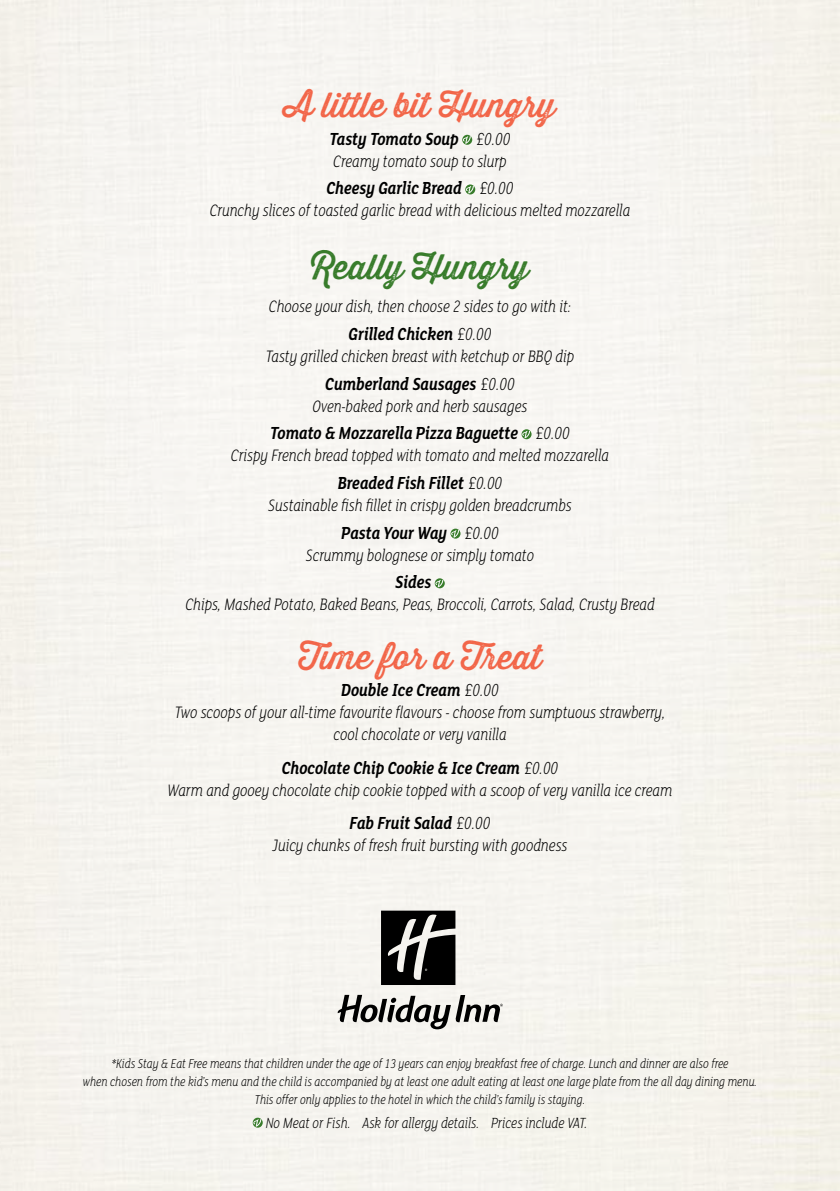
<style>
.page{position:relative;width:840px;height:1191px;background:#fff}
.page>*{position:absolute;margin:0;border:0;box-sizing:border-box;transform-origin:0 0}
.t1{font:34px "Thirsty Rough Reg One";color:#f26649}
.t2{font:34px "Thirsty Rough Reg One";color:#387c2b}
.t3{font:italic 700 19px "FS Lola";color:#000;scale:.8 1}
.t4{font:italic 300 18px/22px "FS Lola";color:#000;text-align:center;scale:.8 1}
.t5{font:italic 300 16px "FS Lola";color:#000;scale:.8 1}
.t6{font:italic 300 14px/18px "FS Lola";color:#000;text-align:center;scale:.8 1}
.s1{font-weight:300}
</style>
<div class="page">
<div style="left:0;top:0;width:839px;height:1191px;background:#f6f4ef"></div>
<svg style="left:462px;top:135px;width:10px;height:10px"></svg>
<svg style="left:462px;top:136px;width:8px;height:8px"></svg>
<svg style="left:465px;top:184px;width:10px;height:10px"></svg>
<svg style="left:465px;top:186px;width:8px;height:7px"></svg>
<svg style="left:521px;top:429px;width:10px;height:10px"></svg>
<svg style="left:522px;top:430px;width:8px;height:8px"></svg>
<svg style="left:450px;top:528px;width:10px;height:10px"></svg>
<svg style="left:451px;top:530px;width:8px;height:7px"></svg>
<svg style="left:434px;top:578px;width:10px;height:10px"></svg>
<svg style="left:435px;top:579px;width:8px;height:8px"></svg>
<svg style="left:252px;top:1117px;width:10px;height:10px"></svg>
<svg style="left:253px;top:1119px;width:8px;height:7px"></svg>
<svg style="left:337px;top:995px;width:165px;height:34px"></svg>
<svg style="left:381px;top:910px;width:74px;height:75px;background:#353433"></svg>
<h1 class="t1" style="left:284px;top:80px;width:272px">A little bit Hungry</h1>
<p class="t3" style="left:329px;top:126px;width:228px">Tasty Tomato Soup <span class="s1">£0.00</span></p>
<p class="t4" style="left:333px;top:149px;width:218px">Creamy tomato soup to slurp</p>
<p class="t3" style="left:326px;top:175px;width:235px">Cheesy Garlic Bread <span class="s1">£0.00</span></p>
<p class="t4" style="left:209px;top:199px;width:527px">Crunchy slices of toasted garlic bread with delicious melted mozzarella</p>
<h1 class="t2" style="left:311px;top:242px;width:219px">Really Hungry</h1>
<p class="t4" style="left:269px;top:295px;width:379px">Choose your dish, then choose 2 sides to go with it:</p>
<p class="t3" style="left:348px;top:321px;width:180px">Grilled Chicken <span class="s1">£0.00</span></p>
<p class="t4" style="left:266px;top:344px;width:386px">Tasty grilled chicken breast with ketchup or BBQ dip</p>
<p class="t3" style="left:325px;top:370px;width:238px">Cumberland Sausages <span class="s1">£0.00</span></p>
<p class="t4" style="left:312px;top:394px;width:270px">Oven-baked pork and herb sausages</p>
<p class="t3" style="left:270px;top:420px;width:376px">Tomato &amp; Mozzarella Pizza Baguette <span class="s1">£0.00</span></p>
<p class="t4" style="left:231px;top:444px;width:474px">Crispy French bread topped with tomato and melted mozzarella</p>
<p class="t3" style="left:337px;top:470px;width:207px">Breaded Fish Fillet <span class="s1">£0.00</span></p>
<p class="t4" style="left:268px;top:493px;width:380px">Sustainable fish fillet in crispy golden breadcrumbs</p>
<p class="t3" style="left:341px;top:519px;width:198px">Pasta Your Way <span class="s1">£0.00</span></p>
<p class="t4" style="left:306px;top:543px;width:286px">Scrummy bolognese or simply tomato</p>
<p class="t3" style="left:395px;top:569px;width:47px">Sides</p>
<p class="t4" style="left:185px;top:593px;width:588px">Chips, Mashed Potato, Baked Beans, Peas, Broccoli, Carrots, Salad, Crusty Bread</p>
<h1 class="t1" style="left:298px;top:631px;width:244px">Time for a Treat</h1>
<p class="t3" style="left:341px;top:677px;width:198px">Double Ice Cream <span class="s1">£0.00</span></p>
<p class="t4" style="left:175px;top:701px;width:614px">Two scoops of your all-time favourite flavours - choose from sumptuous strawberry, cool chocolate or very vanilla</p>
<p class="t3" style="left:281px;top:754px;width:347px">Chocolate Chip Cookie &amp; Ice Cream <span class="s1">£0.00</span></p>
<p class="t4" style="left:167px;top:778px;width:632px">Warm and gooey chocolate chip cookie topped with a scoop of very vanilla ice cream</p>
<p class="t3" style="left:349px;top:810px;width:177px">Fab Fruit Salad <span class="s1">£0.00</span></p>
<p class="t4" style="left:272px;top:833px;width:370px">Juicy chunks of fresh fruit bursting with goodness</p>
<p class="t6" style="left:83px;top:1053px;width:843px">*Kids Stay &amp; Eat Free means that children under the age of 13 years can enjoy breakfast free of charge. Lunch and dinner are also free<br>when chosen from the kid’s menu and the child is accompanied by at least one adult eating at least one large plate from the all day dining menu.<br>This offer only applies to the hotel in which the child’s family is staying.</p>
<p class="t5" style="left:265px;top:1112px;width:403px">No Meat or Fish. Ask for allergy details. Prices include VAT.</p>
</div>
